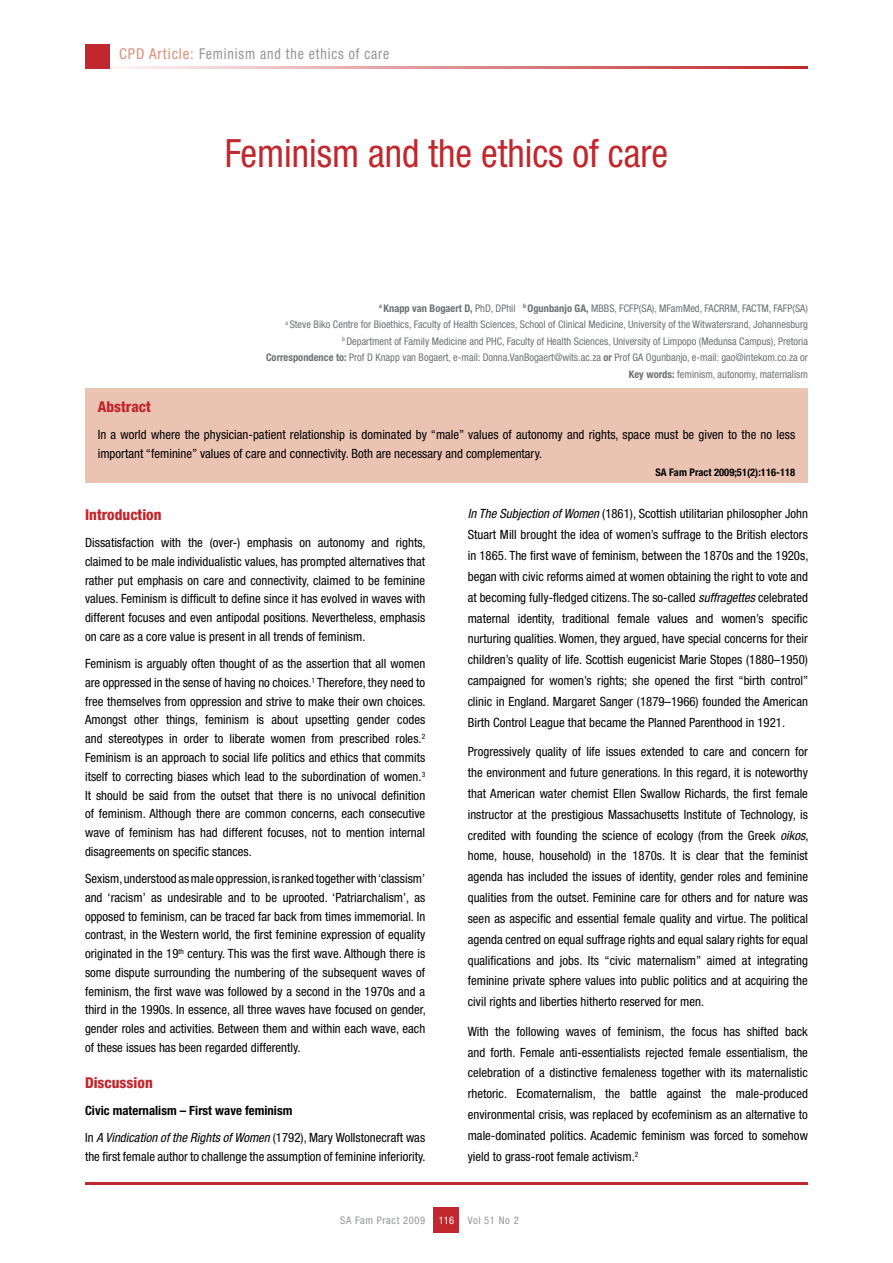
<style>
.page{position:relative;width:893px;height:1263px;background:#fff}
.page>*{position:absolute;margin:0;border:0;box-sizing:border-box;transform-origin:0 0}
.t1{font:condensed 39px "Helvetica Neue LT Std";color:#c1272d;scale:.96 1}
.t2{font:condensed 15px "Helvetica Neue LT Std";letter-spacing:.06em;color:#939598;scale:.93 1}
.t3{font:800 condensed 15px "Helvetica Neue LT Std";color:#c1272d}
.t4{font:condensed 12.75px/20.9px "Helvetica Neue LT Std";color:#000;text-align:justify}
.t5{font:700 condensed 12.75px/27.3px "Helvetica Neue LT Std";color:#000}
.t6{font:condensed 10.5px/16.5px "Helvetica Neue LT Std";color:#6d6f71;text-align:right}
.t7{font:700 condensed 10.5px "Helvetica Neue LT Std";color:#000}
.t8{font:condensed 10.5px "Helvetica Neue LT Std";letter-spacing:.06em;color:#939598}
.t9{font:condensed 10.5px "Helvetica Neue LT Std";color:#fff}
.s1{color:#db907a}
.s2{font-weight:700}
.s3{font-weight:400}
.s4{font-weight:400;font-style:italic}
.s5{font-style:italic}
</style>
<div class="page">
<hr style="left:85px;top:66px;width:723px;height:2px;background:#c1272d">
<div style="left:85px;top:44px;width:24px;height:24px;background:#c1272d"></div>
<div style="left:434px;top:1208px;width:25px;height:25px;background:#c1272d"></div>
<hr style="left:85px;top:1182px;width:723px;height:2px;background:#c1272d">
<div style="left:85px;top:388px;width:723px;height:94px;background:#ebc3b3"></div>
<p class="t2" style="left:119px;top:45px;width:292px"><span class="s1">CPD Article:</span> Feminism and the ethics of care</p>
<h1 class="t1" style="left:225px;top:131px;width:463px">Feminism and the ethics of care</h1>
<p class="t6" style="left:266px;top:299px;width:543px"><sup>a</sup> <span class="s2">Knapp van Bogaert D,</span> PhD, DPhil <sup>b</sup> <span class="s2">Ogunbanjo GA,</span> MBBS, FCFP(SA), MFamMed, FACRRM, FACTM, FAFP(SA)<br><sup>a</sup> Steve Biko Centre for Bioethics, Faculty of Health Sciences, School of Clinical Medicine, University of the Witwatersrand, Johannesburg<br><sup>b</sup> Department of Family Medicine and PHC, Faculty of Health Sciences, University of Limpopo (Medunsa Campus), Pretoria<br><span class="s2">Correspondence to:</span> Prof D Knapp van Bogaert, e-mail: Donna.VanBogaert@wits.ac.za <span class="s2">or</span> Prof GA Ogunbanjo, e-mail: gao@intekom.co.za or <span class="s2">Key words:</span> feminism, autonomy, maternalism</p>
<p class="t3" style="left:98px;top:397px;width:55px">Abstract</p>
<p class="t4" style="left:98px;top:425px;width:699px;line-height:18.8px">In a world where the physician-patient relationship is dominated by “male” values of autonomy and rights, space must be given to the no less important “feminine” values of care and connectivity. Both are necessary and complementary.</p>
<p class="t7" style="left:655px;top:466px;width:141px">SA Fam Pract 2009;51(2):116-118</p>
<p class="t3" style="left:85px;top:505px;width:78px">Introduction</p>
<p class="t4" style="left:85px;top:533px;width:342px;line-height:18.8px">Dissatisfaction with the (over-) emphasis on autonomy and rights, claimed to be male individualistic values, has prompted alternatives that rather put emphasis on care and connectivity, claimed to be feminine values. Feminism is difficult to define since it has evolved in waves with different focuses and even antipodal positions. Nevertheless, emphasis on care as a core value is present in all trends of feminism.</p>
<p class="t4" style="left:85px;top:654px;width:342px;line-height:18.8px">Feminism is arguably often thought of as the assertion that all women are oppressed in the sense of having no choices.<sup>1</sup> Therefore, they need to free themselves from oppression and strive to make their own choices.<br>Amongst other things, feminism is about upsetting gender codes and stereotypes in order to liberate women from prescribed roles.<sup>2<br></sup>Feminism is an approach to social life politics and ethics that commits itself to correcting biases which lead to the subordination of women.<sup>3<br></sup>It should be said from the outset that there is no univocal definition of feminism. Although there are common concerns, each consecutive wave of feminism has had different focuses, not to mention internal disagreements on specific stances.</p>
<p class="t4" style="left:85px;top:869px;width:342px;line-height:18.8px">Sexism, understood as male oppression, is ranked together with ‘classism’ and ‘racism’ as undesirable and to be uprooted. ‘Patriarchalism’, as opposed to feminism, can be traced far back from times immemorial. In contrast, in the Western world, the first feminine expression of equality originated in the 19<sup>th</sup> century. This was the first wave. Although there is some dispute surrounding the numbering of the subsequent waves of feminism, the first wave was followed by a second in the 1970s and a third in the 1990s. In essence, all three waves have focused on gender, gender roles and activities. Between them and within each wave, each of these issues has been regarded differently.</p>
<p class="t3" style="left:85px;top:1073px;width:69px">Discussion</p>
<p class="t5" style="left:85px;top:1096px;width:342px">Civic maternalism – First wave feminism<br><span class="s3">In</span> <span class="s4">A Vindication of the Rights of Women</span> <span class="s3">(1792), Mary Wollstonecraft was</span></p>
<p class="t4" style="left:85px;top:1146px;width:342px">the first female author to challenge the assumption of feminine inferiority.</p>
<p class="t4" style="left:468px;top:503px;width:342px"><span class="s5">In The Subjection of Women</span> (1861), Scottish utilitarian philosopher John Stuart Mill brought the idea of women’s suffrage to the British electors in 1865. The first wave of feminism, between the 1870s and the 1920s, began with civic reforms aimed at women obtaining the right to vote and at becoming fully-fledged citizens. The so-called <span class="s5">suffragettes</span> celebrated maternal identity, traditional female values and women’s specific nurturing qualities. Women, they argued, have special concerns for their children’s quality of life. Scottish eugenicist Marie Stopes (1880–1950) campaigned for women’s rights; she opened the first “birth control” clinic in England. Margaret Sanger (1879–1966) founded the American Birth Control League that became the Planned Parenthood in 1921.</p>
<p class="t4" style="left:468px;top:741px;width:342px">Progressively quality of life issues extended to care and concern for the environment and future generations. In this regard, it is noteworthy that American water chemist Ellen Swallow Richards, the first female instructor at the prestigious Massachusetts Institute of Technology, is credited with founding the science of ecology (from the Greek <span class="s5">oikos</span>, home, house, household) in the 1870s. It is clear that the feminist agenda has included the issues of identity, gender roles and feminine qualities from the outset. Feminine care for others and for nature was seen as aspecific and essential female quality and virtue. The political agenda centred on equal suffrage rights and equal salary rights for equal qualifications and jobs. Its “civic maternalism” aimed at integrating feminine private sphere values into public politics and at acquiring the civil rights and liberties hitherto reserved for men.</p>
<p class="t4" style="left:468px;top:1021px;width:342px">With the following waves of feminism, the focus has shifted back and forth. Female anti-essentialists rejected female essentialism, the celebration of a distinctive femaleness together with its maternalistic rhetoric. Ecomaternalism, the battle against the male-produced environmental crisis, was replaced by ecofeminism as an alternative to male-dominated politics. Academic feminism was forced to somehow yield to grass-root female activism.<sup>2</sup></p>
<p class="t8" style="left:340px;top:1214px;width:87px">SA Fam Pract 2009</p>
<p class="t9" style="left:439px;top:1214px;width:17px">116</p>
<p class="t8" style="left:468px;top:1214px;width:52px">Vol 51 No 2</p>
</div>
